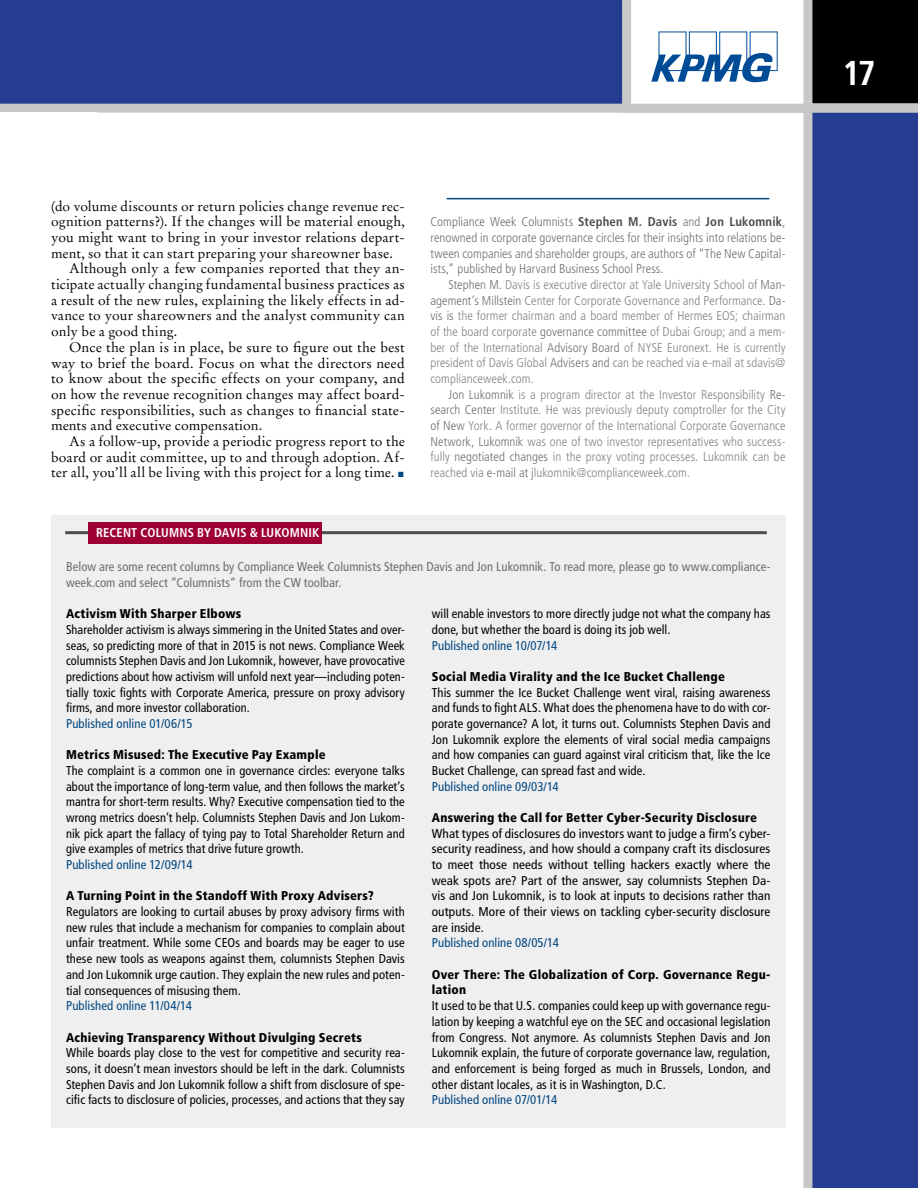
<style>
.page{position:relative;width:918px;height:1188px;background:#253d90}
.page>*{position:absolute;margin:0;border:0;box-sizing:border-box;transform-origin:0 0}
.t1{font:700 condensed 34.5px "Frutiger LT Std";color:#fff}
.t2{font:13.8px "Stempel Garamond LT Std";letter-spacing:.01em;color:#000}
.t3{font:condensed 12.75px/15.6px "Frutiger LT Std";letter-spacing:.005em;color:#000;text-align:justify}
.t4{font:300 condensed 12.75px/15.6px "Frutiger LT Std";letter-spacing:.005em;color:#818386;text-align:justify}
.t5{font:condensed 12.75px/15.6px "Frutiger LT Std";letter-spacing:.005em;color:#000;text-align:justify;scale:1.04 1}
.t6{font:900 condensed 12.75px/15.6px "Frutiger LT Std";letter-spacing:.02em;color:#000}
.t7{font:300 condensed 12.75px/15.6px "Frutiger LT Std";letter-spacing:.005em;color:#6d6e71;text-align:justify}
.t8{font:condensed 12.75px "Frutiger LT Std";letter-spacing:.005em;color:#00467f}
.t9{font:condensed 12.75px/15.6px "Frutiger LT Std";letter-spacing:.005em;color:#6d6e71}
.t10{font:700 condensed 12.75px "Frutiger LT Std";letter-spacing:.01em;color:#fff}
.s1{color:#00467f}
.s2{font-weight:700;color:#4d4d4f}
.s3{color:#6d6e71}
</style>
<div class="page">
<div style="left:0;top:104px;width:812px;height:1084px;background:#fff"></div>
<div style="left:0;top:112px;width:96px;height:1076px;background:#fff"></div>
<svg style="left:622px;top:0;width:296px;height:113px"></svg>
<hr style="left:447px;top:198px;width:322px;height:1px;background:#00467f">
<div style="left:51px;top:515px;width:735px;height:613px;background:#efeff0"></div>
<hr style="left:65px;top:531px;width:702px;height:3px;background:#4d4d4f">
<div style="left:89px;top:522px;width:233px;height:21px;background:#9e0033"></div>
<p class="t2" style="left:51px;top:198px;width:355px">(do volume discounts or return policies change revenue rec-</p>
<p class="t2" style="left:51px;top:213px;width:355px">ognition patterns?). If the changes will be material enough,</p>
<p class="t2" style="left:51px;top:229px;width:355px">you might want to bring in your investor relations depart-</p>
<p class="t2" style="left:51px;top:245px;width:343px">ment, so that it can start preparing your shareowner base.</p>
<p class="t2" style="left:69px;top:260px;width:337px">Although only a few companies reported that they an-</p>
<p class="t2" style="left:51px;top:276px;width:355px">ticipate actually changing fundamental business practices as</p>
<p class="t2" style="left:51px;top:292px;width:355px">a result of the new rules, explaining the likely effects in ad-</p>
<p class="t2" style="left:51px;top:307px;width:355px">vance to your shareowners and the analyst community can</p>
<p class="t2" style="left:51px;top:323px;width:128px">only be a good thing.</p>
<p class="t2" style="left:69px;top:339px;width:337px">Once the plan is in place, be sure to figure out the best</p>
<p class="t2" style="left:51px;top:354px;width:355px">way to brief the board. Focus on what the directors need</p>
<p class="t2" style="left:51px;top:370px;width:355px">to know about the specific effects on your company, and</p>
<p class="t2" style="left:51px;top:386px;width:355px">on how the revenue recognition changes may affect board-</p>
<p class="t2" style="left:51px;top:402px;width:355px">specific responsibilities, such as changes to financial state-</p>
<p class="t2" style="left:51px;top:417px;width:213px">ments and executive compensation.</p>
<p class="t2" style="left:69px;top:433px;width:337px">As a follow-up, provide a periodic progress report to the</p>
<p class="t2" style="left:51px;top:449px;width:355px">board or audit committee, up to and through adoption. Af-</p>
<p class="t2" style="left:51px;top:464px;width:354px">ter all, you’ll all be living with this project for a long time. <span class="s1">■</span></p>
<p class="t10" style="left:96px;top:525px;width:225px">RECENT COLUMNS BY DAVIS &amp; LUKOMNIK</p>
<p class="t7" style="left:430px;top:214px;width:357px">Compliance Week Columnists <span class="s2">Stephen M. Davis</span> and <span class="s2">Jon Lukomnik</span>, renowned in corporate governance circles for their insights into relations be&shy;tween companies and shareholder groups, are authors of “The New Capital&shy;ists,” published by Harvard Business School Press.</p>
<p class="t4" style="left:430px;top:277px;width:357px;text-indent:18px"><span class="s3">Stephen M.</span> Davis is executive director at Yale University School of <span class="s3">Man&shy;agement’s Millstein</span> Center for Corporate Governance and Performance. <span class="s3">Da&shy;vis is</span> the former chairman and a board member of Hermes EOS; chairman of the board corporate <span class="s3">governance committee</span> of Dubai Group; and a mem&shy;ber of the International <span class="s3">Advisory Board</span> of NYSE Euronext. He is currently president of Davis Global <span class="s3">Advisers and</span> can be reached via e-mail at sdavis@ complianceweek.com.</p>
<p class="t4" style="left:430px;top:387px;width:357px;text-indent:18px"><span class="s3">Jon Lukomnik</span> is a program director at the Investor Responsibility <span class="s3">Re&shy;search Center</span> Institute. He was previously deputy comptroller for the City <span class="s3">of New</span> York. A former governor of the International Corporate Governance <span class="s3">Network, Lukomnik</span> was one of two investor representatives who success&shy;fully <span class="s3">negotiated changes</span> in the proxy voting processes. Lukomnik can be reached via <span class="s3">e-mail at j</span>lukomnik@complianceweek.com.</p>
<p class="t9" style="left:66px;top:559px;width:706px">Below are some recent columns by Compliance Week Columnists Stephen Davis and Jon Lukomnik. To read more, please go to www.compliance&shy;week.com and select “Columnists“ from the CW toolbar.</p>
<p class="t6" style="left:66px;top:606px;width:177px">Activism With Sharper Elbows</p>
<p class="t3" style="left:66px;top:622px;width:340px">Shareholder activism is always simmering in the United States and over&shy;seas, so predicting more of that in 2015 is not news. Compliance Week columnists Stephen Davis and Jon Lukomnik, however, have provocative predictions about how activism will unfold next year—including poten&shy;tially toxic fights with Corporate America, pressure on proxy advisory firms, and more investor collaboration.</p>
<p class="t8" style="left:66px;top:716px;width:128px">Published online 01/06/15</p>
<p class="t6" style="left:66px;top:747px;width:261px">Metrics Misused: The Executive Pay Example</p>
<p class="t3" style="left:66px;top:763px;width:340px">The complaint is a common one in governance circles: everyone talks about the importance of long-term value, and then follows the market’s mantra for short-term results. Why? Executive compensation tied to the wrong metrics doesn’t help. Columnists Stephen Davis and Jon Lukom&shy;nik pick apart the fallacy of tying pay to Total Shareholder Return and give examples of metrics that drive future growth.</p>
<p class="t8" style="left:66px;top:857px;width:128px">Published online 12/09/14</p>
<p class="t6" style="left:66px;top:888px;width:309px">A Turning Point in the Standoff With Proxy Advisers?</p>
<p class="t3" style="left:66px;top:904px;width:340px">Regulators are looking to curtail abuses by proxy advisory firms with new rules that include a mechanism for companies to complain about unfair treatment. While some CEOs and boards may be eager to use these new tools as weapons against them, columnists Stephen Davis and Jon Lukomnik urge caution. They explain the new rules and poten&shy;tial consequences of misusing them.</p>
<p class="t8" style="left:66px;top:998px;width:127px">Published online 11/04/14</p>
<p class="t6" style="left:66px;top:1029px;width:297px">Achieving Transparency Without Divulging Secrets</p>
<p class="t3" style="left:66px;top:1045px;width:340px">While boards play close to the vest for competitive and security rea&shy;sons, it doesn’t mean investors should be left in the dark. Columnists Stephen Davis and Jon Lukomnik follow a shift from disclosure of spe&shy;cific facts to disclosure of policies, processes, and actions that they say</p>
<p class="t3" style="left:432px;top:606px;width:340px">will enable investors to more directly judge not what the company has done, but whether the board is doing its job well.</p>
<p class="t8" style="left:432px;top:638px;width:127px">Published online 10/07/14</p>
<p class="t6" style="left:432px;top:669px;width:295px">Social Media Virality and the Ice Bucket Challenge</p>
<p class="t3" style="left:432px;top:685px;width:340px">This summer the Ice Bucket Challenge went viral, raising awareness and funds to fight ALS. What does the phenomena have to do with cor&shy;porate governance? A lot, it turns out. Columnists Stephen Davis and Jon Lukomnik explore the elements of viral social media campaigns and how companies can guard against viral criticism that, like the Ice Bucket Challenge, can spread fast and wide.</p>
<p class="t8" style="left:432px;top:779px;width:128px">Published online 09/03/14</p>
<p class="t6" style="left:432px;top:810px;width:327px">Answering the Call for Better Cyber-Security Disclosure</p>
<p class="t5" style="left:432px;top:826px;width:327px">What types of disclosures do investors want to judge a firm’s cyber&shy;security readiness, and how should a company craft its disclosures to meet those needs without telling hackers exactly where the weak spots are? Part of the answer, say columnists Stephen Da&shy;vis and Jon Lukomnik, is to look at inputs to decisions rather than outputs. More of their views on tackling cyber-security disclosure are inside.</p>
<p class="t8" style="left:432px;top:936px;width:129px">Published online 08/05/14</p>
<p class="t6" style="left:432px;top:967px;width:340px">Over There: The Globalization of Corp. Governance Regu&shy;lation</p>
<p class="t3" style="left:432px;top:998px;width:340px">It used to be that U.S. companies could keep up with governance regu&shy;lation by keeping a watchful eye on the SEC and occasional legislation from Congress. Not anymore. As columnists Stephen Davis and Jon Lukomnik explain, the future of corporate governance law, regulation, and enforcement is being forged as much in Brussels, London, and other distant locales, as it is in Washington, D.C.</p>
<p class="t8" style="left:432px;top:1092px;width:127px">Published online 07/01/14</p>
<h1 class="t1" style="left:842px;top:52px;width:35px">17</h1>
</div>
